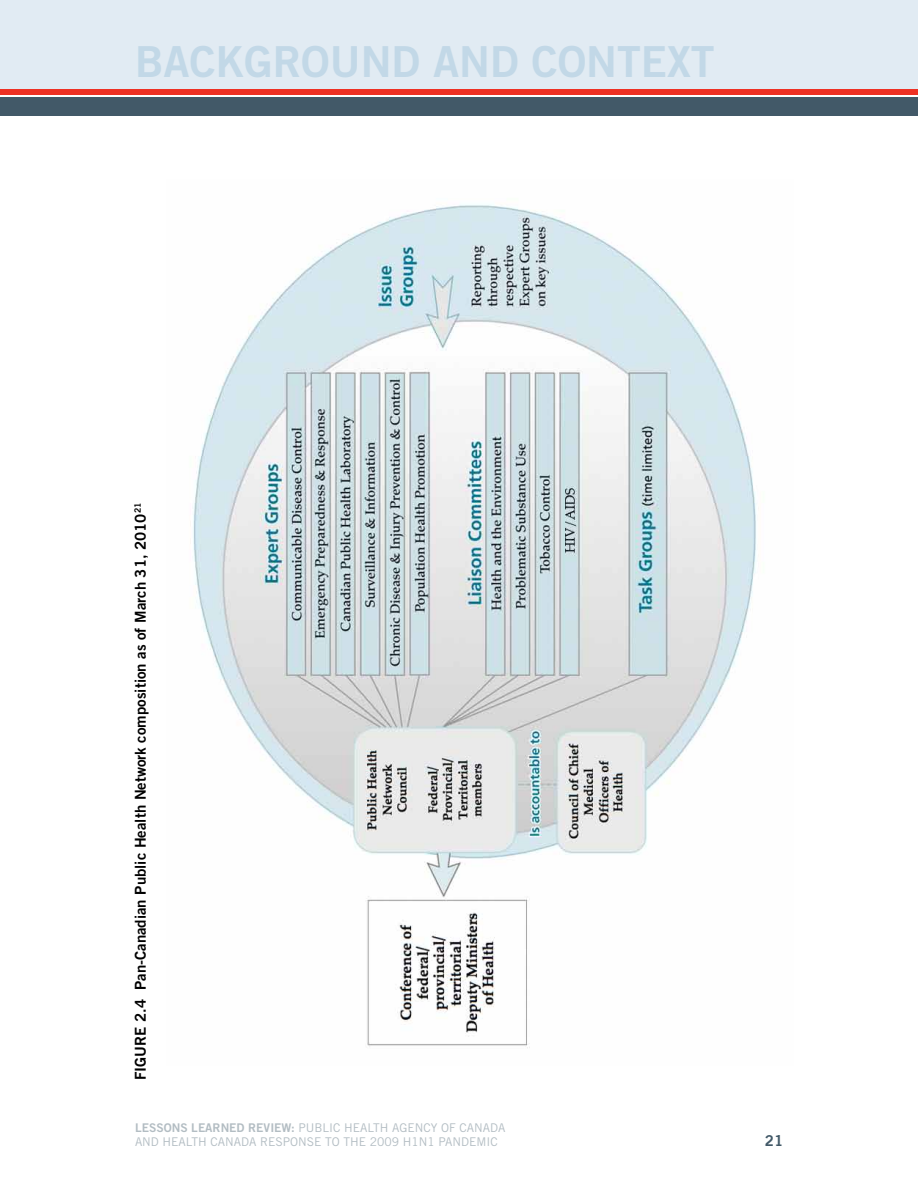
<style>
.page{position:relative;width:918px;height:1188px;background:#fff}
.page>*{position:absolute;margin:0;border:0;box-sizing:border-box;transform-origin:0 0}
.t1{font:42.75px "Trade Gothic LT Std Bd 2";color:#c2d8e7}
.t2{font:15px "Trade Gothic LT Std Bd 2";color:#000}
.t3{font:15px "Trade Gothic LT Std Bd 2";color:#425968}
.t4{font:12px/14.2px "Trade Gothic LT Std";color:#b3bdc3}
.s1{font-family:"Trade Gothic LT Std Bd 2"}
</style>
<div class="page">
<div style="left:0;top:0;width:918px;height:90px;background:#e1ebf3"></div>
<div style="left:0;top:97px;width:918px;height:18px;background:#425968"></div>
<div style="left:0;top:90px;width:918px;height:5px;background:#ee3124"></div>
<img style="left:190px;top:204px;width:567px;height:844px">
<h1 class="t1" style="left:135px;top:35px;width:581px">BACKGROUND AND CONTEXT</h1>
<p class="t2" style="left:131px;top:1080px;width:579px;rotate:-90deg">FIGURE 2.4 PAN-CANADIAN PUBLIC HEALTH NETWORK COMPOSITION AS OF MARCH 31, 2010<sup>21</sup></p>
<p class="t4" style="left:135px;top:1120px;width:372px"><span class="s1">LESSONS LEARNED REVIEW:</span> PUBLIC HEALTH AGENCY OF CANADA<br>AND HEALTH CANADA RESPONSE TO TH E 2009 H1N 1 PANDEMIC</p>
<p class="t3" style="left:765px;top:1131px;width:20px">21</p>
</div>
